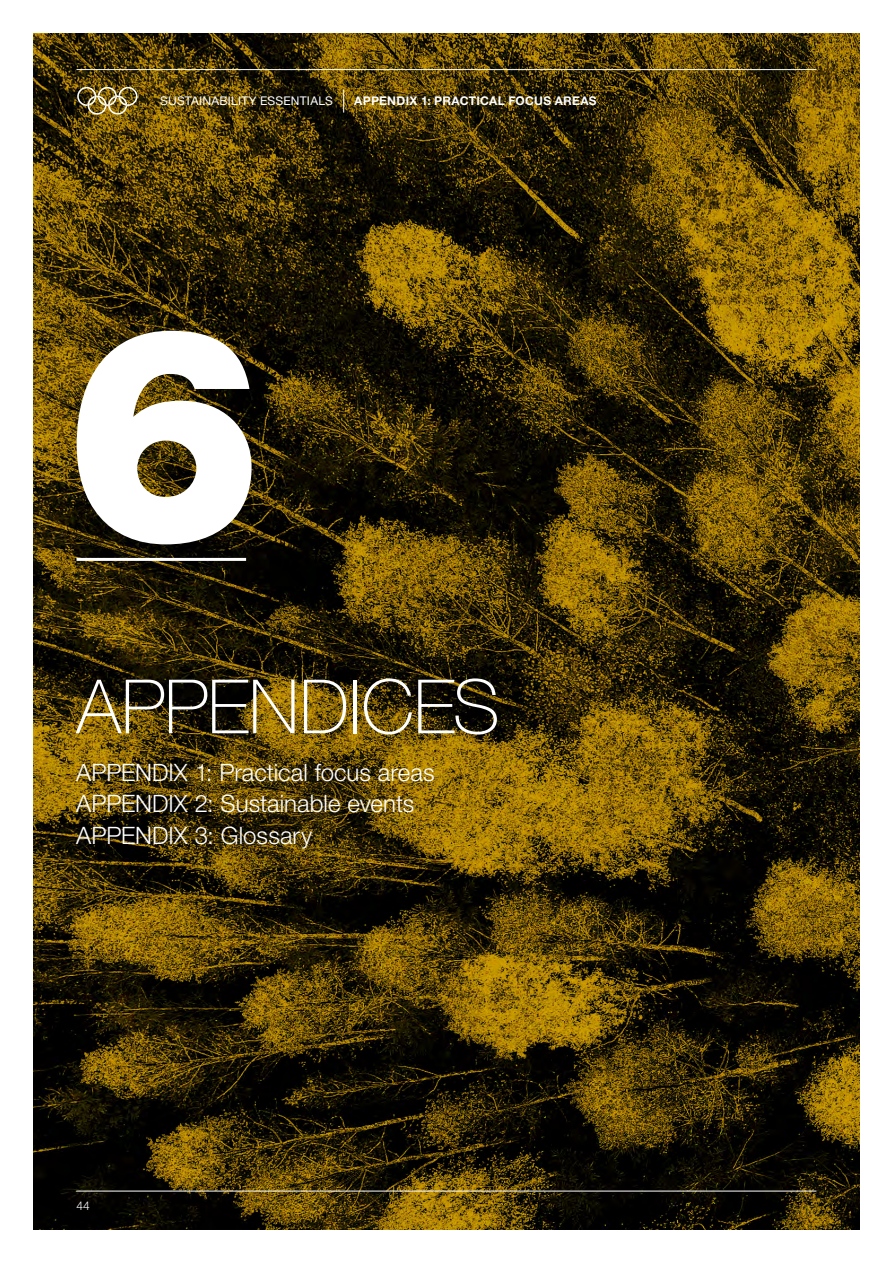
<style>
.page{position:relative;width:893px;height:1263px;background:#fff}
.page>*{position:absolute;margin:0;border:0;box-sizing:border-box;transform-origin:0 0}
.Chapter_Heading{font:900 300px "Helvetica Neue LT Pro";color:#fff}
.Chapter_Heading-2{font:100 75px "Helvetica Neue LT Pro";letter-spacing:-.005em;color:#fff}
.Chapter_Heading-3{font:300 24px "Helvetica Neue LT Pro";color:#fff}
.t1{font:700 12px "Helvetica Neue LT Pro";letter-spacing:.025em;color:#fff}
.t2{font:12px "Helvetica Neue LT Pro";letter-spacing:.015em;color:#fff}
.PAGE_NUMBER{font:300 12px "Helvetica Neue LT Pro";color:#fff}
</style>
<div class="page">
<img style="left:34px;top:34px;width:825px;height:1195px">
<hr style="left:77px;top:558px;width:169px;height:3px;background:#fff">
<hr style="left:77px;top:1191px;width:739px;height:1px;background:#fff">
<hr style="left:77px;top:69px;width:739px;height:1px;background:#fff">
<img style="left:77px;top:87px;width:61px;height:28px">
<svg style="left:343px;top:89px;width:1px;height:24px"></svg>
<p class="t2" style="left:160px;top:93px;width:174px">SUSTAINABILITY ESSENTIALS</p>
<p class="t1" style="left:354px;top:93px;width:244px">APPENDIX 1: PRACTICAL FOCUS AREAS</p>
<p class="Chapter_Heading" style="left:64px;top:254px;width:202px">6</p>
<p class="Chapter_Heading-2" style="left:77px;top:662px;width:425px">APPENDICES</p>
<p class="Chapter_Heading-3" style="left:76px;top:757px;width:360px">APPENDIX 1: Practical focus areas</p>
<p class="Chapter_Heading-3" style="left:76px;top:789px;width:340px">APPENDIX 2: Sustainable events</p>
<p class="Chapter_Heading-3" style="left:76px;top:820px;width:237px">APPENDIX 3: Glossary</p>
<p class="PAGE_NUMBER" style="left:77px;top:1198px;width:15px">44</p>
</div>
